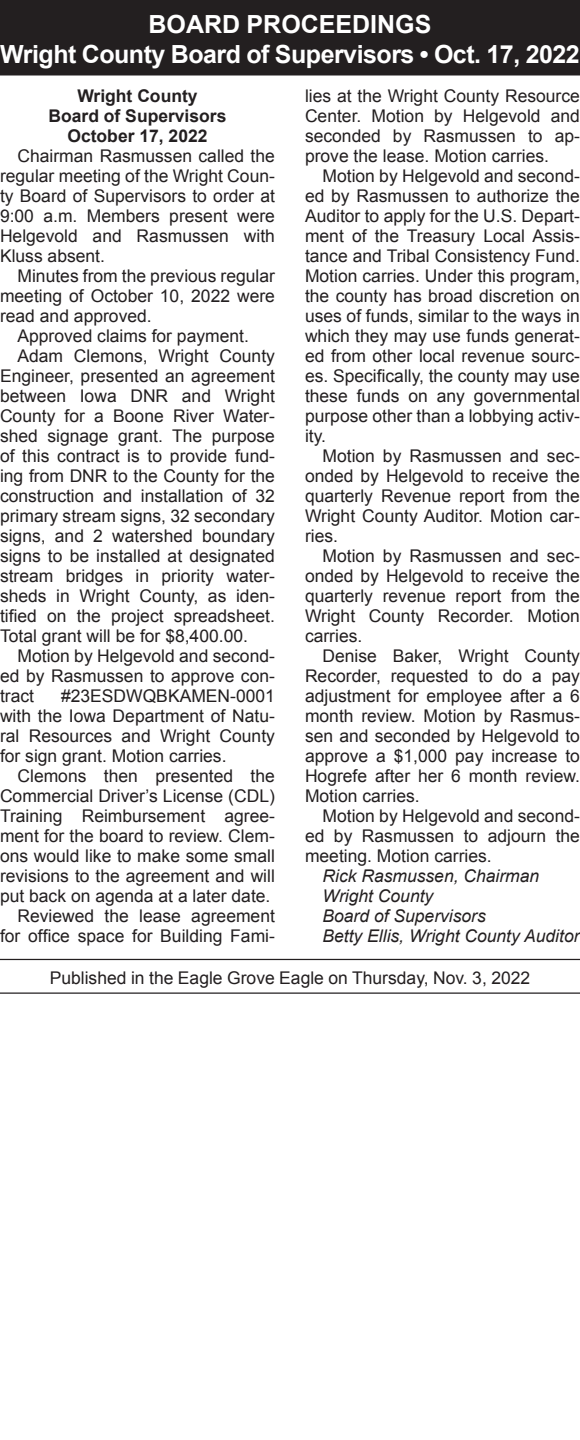
<style>
.page{position:relative;width:580px;height:1440px;background:#fff}
.page>*{position:absolute;margin:0;border:0;box-sizing:border-box;transform-origin:0 0}
.Reversed_Heading_Tit{font:700 25px "Arial";letter-spacing:-.02em;color:#fff}
.Reversed_Heading_All{font:700 25px "Arial";color:#fff}
.footer_long{font:17.5px/20px "Arial";color:#231f20;text-align:justify}
.t1{font:italic 17.5px "Arial";color:#231f20}
.t2{font:700 17.5px "Arial";color:#231f20}
</style>
<div class="page">
<div style="left:0;top:0;width:580px;height:5px;background:#231f20"></div>
<div style="left:0;top:3px;width:580px;height:43px;background:#231f20"></div>
<div style="left:0;top:33px;width:580px;height:43px;background:#231f20"></div>
<hr style="left:0;top:959px;width:580px;height:1px;background:#231f20">
<hr style="left:0;top:992px;width:580px;height:2px;background:#231f20">
<p class="Reversed_Heading_All" style="left:149px;top:7px;width:284px">BOARD PROCEEDINGS</p>
<p class="Reversed_Heading_Tit" style="left:0;top:37px;width:581px">Wright County Board of Supervisors • Oct. 17, 2022</p>
<p class="t2" style="left:77px;top:85px;width:122px">Wright County</p>
<p class="t2" style="left:49px;top:105px;width:179px">Board of Supervisors</p>
<p class="t2" style="left:67px;top:125px;width:142px">October 17, 2022</p>
<p class="footer_long" style="left:0;top:146px;width:277px;text-indent:18px">Chairman Rasmussen called the regular meeting of the Wright Coun&shy;ty Board of Supervisors to order at 9:00 a.m. Members present were Helgevold and Rasmussen with Kluss absent.</p>
<p class="footer_long" style="left:0;top:266px;width:276px;text-indent:18px">Minutes from the previous regular meeting of October 10, 2022 were read and approved.</p>
<p class="footer_long" style="left:18px;top:326px;width:233px">Approved claims for payment.</p>
<p class="footer_long" style="left:0;top:346px;width:277px;text-indent:18px">Adam Clemons, Wright County Engineer, presented an agreement between Iowa DNR and Wright County for a Boone River Water&shy;shed signage grant. The purpose of this contract is to provide fund&shy;ing from DNR to the County for the construction and installation of 32 primary stream signs, 32 secondary signs, and 2 watershed boundary signs to be installed at designated stream bridges in priority water&shy;sheds in Wright County, as iden&shy;tified on the project spreadsheet.<br>Total grant will be for $8,400.00.</p>
<p class="footer_long" style="left:0;top:646px;width:276px;text-indent:18px">Motion by Helgevold and second&shy;ed by Rasmussen to approve con&shy;tract</p>
<p class="footer_long" style="left:0;top:686px;width:276px;text-indent:61px">#23ESDWQBKAMEN-0001 with the Iowa Department of Natu&shy;ral Resources and Wright County for sign grant. Motion carries.</p>
<p class="footer_long" style="left:0;top:766px;width:276px;text-indent:18px">Clemons then presented the Commercial Driver’s License (CDL)<br>Training Reimbursement agree&shy;ment for the board to review. Clem&shy;ons would like to make some small revisions to the agreement and will put back on agenda at a later date.</p>
<p class="footer_long" style="left:0;top:906px;width:276px;text-align:right">Reviewed the lease agreement for office space for Building Fami-</p>
<p class="footer_long" style="left:305px;top:86px;width:276px">lies at the Wright County Resource Center. Motion by Helgevold and seconded by Rasmussen to ap&shy;prove the lease. Motion carries.</p>
<p class="footer_long" style="left:305px;top:166px;width:277px;text-indent:18px">Motion by Helgevold and second&shy;ed by Rasmussen to authorize the Auditor to apply for the U.S. Depart&shy;ment of the Treasury Local Assis&shy;tance and Tribal Consistency Fund.<br>Motion carries. Under this program, the county has broad discretion on uses of funds, similar to the ways in which they may use funds generat&shy;ed from other local revenue sourc&shy;es. Specifically, the county may use these funds on any governmental purpose other than a lobbying activ&shy;ity.</p>
<p class="footer_long" style="left:305px;top:446px;width:276px;text-indent:18px">Motion by Rasmussen and sec&shy;onded by Helgevold to receive the quarterly Revenue report from the Wright County Auditor. Motion car&shy;ries.</p>
<p class="footer_long" style="left:305px;top:546px;width:276px;text-indent:18px">Motion by Rasmussen and sec&shy;onded by Helgevold to receive the quarterly revenue report from the Wright County Recorder. Motion carries.</p>
<p class="footer_long" style="left:305px;top:646px;width:277px;text-indent:18px">Denise Baker, Wright County Recorder, requested to do a pay adjustment for employee after a 6 month review. Motion by Rasmus&shy;sen and seconded by Helgevold to approve a $1,000 pay increase to Hogrefe after her 6 month review.<br>Motion carries.</p>
<p class="footer_long" style="left:305px;top:806px;width:276px;text-indent:18px">Motion by Helgevold and second&shy;ed by Rasmussen to adjourn the meeting. Motion carries.</p>
<p class="t1" style="left:322px;top:865px;width:218px">Rick Rasmussen, Chairman</p>
<p class="t1" style="left:322px;top:885px;width:112px">Wright County</p>
<p class="t1" style="left:322px;top:905px;width:165px">Board of Supervisors</p>
<p class="t1" style="left:322px;top:925px;width:259px">Betty Ellis, Wright County Auditor</p>
<p class="footer_long" style="left:50px;top:968px;width:482px">Published in the Eagle Grove Eagle on Thursday, Nov. 3, 2022</p>
</div>
